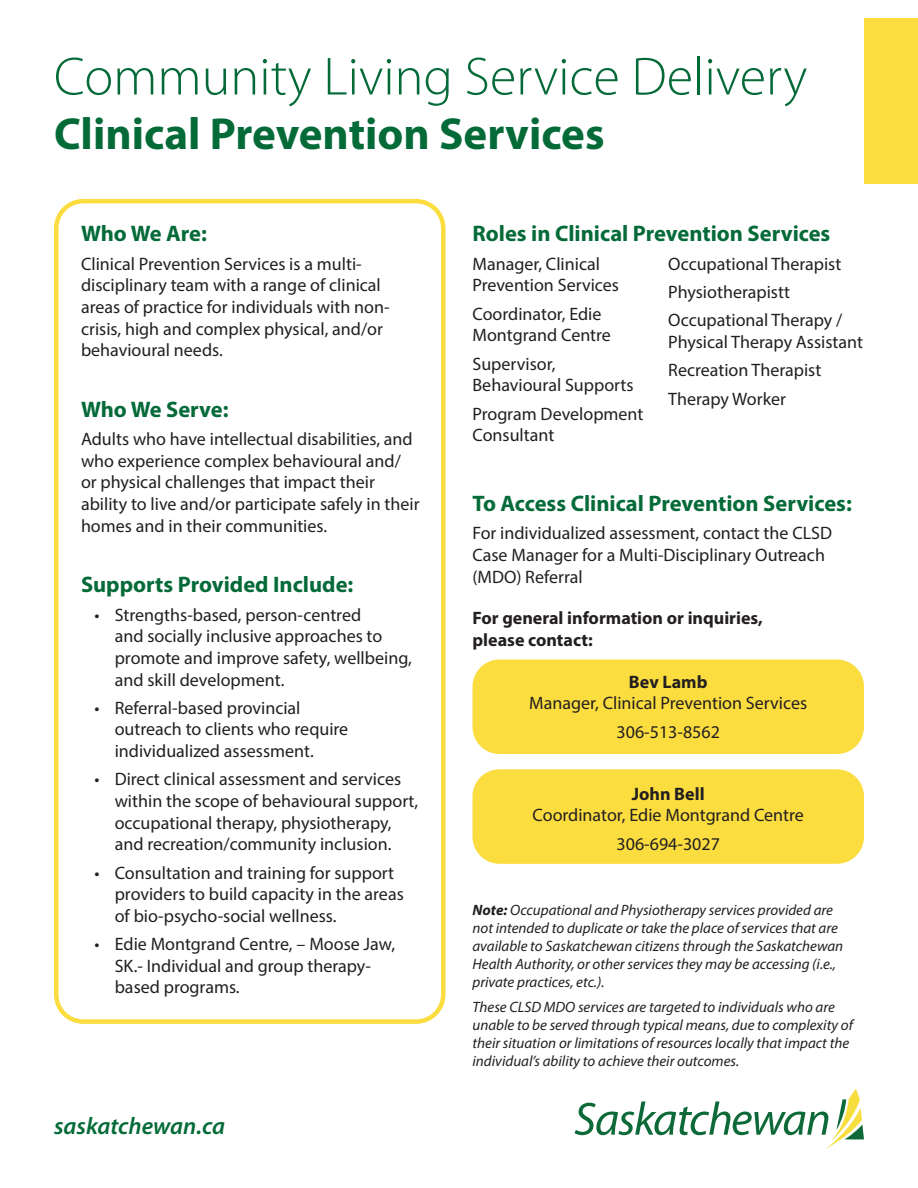
<style>
.page{position:relative;width:918px;height:1188px;background:#fff}
.page>*{position:absolute;margin:0;border:0;box-sizing:border-box;transform-origin:0 0}
.t1{font:300 54px "Myriad Pro";color:#046a38}
.t2{font:700 45px "Myriad Pro";color:#046a38}
.t3{font:italic 600 24px "Myriad Pro";color:#046a38}
.Subtitle{font:700 22.5px "Myriad Pro";color:#046a38}
.Body{font:18px/21.6px "Myriad Pro";color:#231f20}
.Sub_Sub_title{font:700 18px/21.6px "Myriad Pro";color:#231f20}
.Body-2{font:700 18px "Myriad Pro";color:#231f20}
.Body-3{font:italic 15px/18px "Myriad Pro";color:#231f20}
.s1{font-weight:700}
</style>
<div class="page">
<svg style="left:575px;top:1089px;width:289px;height:60px"></svg>
<div style="left:472px;top:769px;width:392px;height:95px;background:#fbdd40;border-radius:27px"></div>
<div style="left:472px;top:660px;width:392px;height:94px;background:#fbdd40;border-radius:27px"></div>
<div style="left:864px;top:19px;width:54px;height:165px;background:#fbdd40"></div>
<div style="left:54px;top:199px;width:392px;height:825px;border:4px solid #fbdd40;border-radius:27px"></div>
<p class="t1" style="left:54px;top:44px;width:755px">Community Living Service Delivery</p>
<p class="t2" style="left:54px;top:104px;width:552px">Clinical Prevention Services</p>
<p class="Subtitle" style="left:81px;top:219px;width:127px">Who We Are:</p>
<p class="Body" style="left:81px;top:253px;width:310px">Clinical Prevention Services is a multi&shy;disciplinary team with a range of clinical areas of practice for individuals with non&shy;crisis, high and complex physical, and/or behavioural needs.</p>
<p class="Subtitle" style="left:81px;top:395px;width:149px">Who We Serve:</p>
<p class="Body" style="left:81px;top:428px;width:340px">Adults who have intellectual disabilities, and who experience complex behavioural and/ or physical challenges that impact their ability to live and/or participate safely in their homes and in their communities.</p>
<p class="Subtitle" style="left:81px;top:570px;width:274px">Supports Provided Include:</p>
<p class="Body" style="left:115px;top:604px;width:299px;text-indent:-20px">• Strengths-based, person-centred<br>and socially inclusive approaches to promote and improve safety, wellbeing, and skill development.</p>
<p class="Body" style="left:115px;top:697px;width:235px;text-indent:-20px">• Referral-based provincial outreach to clients who require individualized assessment.</p>
<p class="Body" style="left:115px;top:768px;width:305px;text-indent:-20px">• Direct clinical assessment and services within the scope of behavioural support, occupational therapy, physiotherapy, and recreation/community inclusion.</p>
<p class="Body" style="left:115px;top:861px;width:291px;text-indent:-20px">• Consultation and training for support providers to build capacity in the areas of bio-psycho-social wellness.</p>
<p class="Body" style="left:115px;top:933px;width:282px;text-indent:-20px">• Edie Montgrand Centre, – Moose Jaw,<br>SK.- Individual and group therapy&shy;based programs.</p>
<h3 class="t3" style="left:54px;top:1111px;width:173px">saskatchewan.ca</h3>
<p class="Subtitle" style="left:472px;top:219px;width:359px">Roles in Clinical Prevention Services</p>
<p class="Body" style="left:472px;top:253px;width:148px">Manager, Clinical<br>Prevention Services</p>
<p class="Body" style="left:472px;top:303px;width:140px">Coordinator, Edie<br>Montgrand Centre</p>
<p class="Body" style="left:472px;top:353px;width:163px">Supervisor,<br>Behavioural Supports</p>
<p class="Body" style="left:472px;top:402px;width:172px">Program Development<br>Consultant</p>
<p class="Body" style="left:668px;top:253px;width:175px">Occupational Therapist</p>
<p class="Body" style="left:668px;top:281px;width:123px">Physiotherapistt</p>
<p class="Body" style="left:668px;top:309px;width:196px">Occupational Therapy /<br>Physical Therapy Assistant</p>
<p class="Body" style="left:668px;top:359px;width:155px">Recreation Therapist</p>
<p class="Body" style="left:668px;top:388px;width:119px">Therapy Worker</p>
<p class="Subtitle" style="left:472px;top:489px;width:381px">To Access Clinical Prevention Services:</p>
<p class="Body" style="left:472px;top:522px;width:361px">For individualized assessment, contact the CLSD<br>Case Manager for a Multi-Disciplinary Outreach (MDO) Referral</p>
<p class="Sub_Sub_title" style="left:472px;top:607px;width:292px">For general information or inquiries, please contact:</p>
<p class="Body-2" style="left:629px;top:670px;width:80px">Bev Lamb</p>
<p class="Body" style="left:529px;top:692px;width:279px">Manager, Clinical Prevention Services</p>
<p class="Body" style="left:617px;top:721px;width:105px">306-513-8562</p>
<p class="Body-2" style="left:632px;top:782px;width:74px">John Bell</p>
<p class="Body" style="left:533px;top:804px;width:273px">Coordinator, Edie Montgrand Centre</p>
<p class="Body" style="left:617px;top:833px;width:105px">306-694-3027</p>
<p class="Body-3" style="left:472px;top:901px;width:372px"><span class="s1">Note:</span> Occupational and Physiotherapy services provided are not intended to duplicate or take the place of services that are available to Saskatchewan citizens through the Saskatchewan Health Authority, or other services they may be accessing (i.e., private practices, etc.).</p>
<p class="Body-3" style="left:472px;top:997px;width:382px">These CLSD MDO services are targeted to individuals who are unable to be served through typical means, due to complexity of their situation or limitations of resources locally that impact the individual’s ability to achieve their outcomes.</p>
</div>
